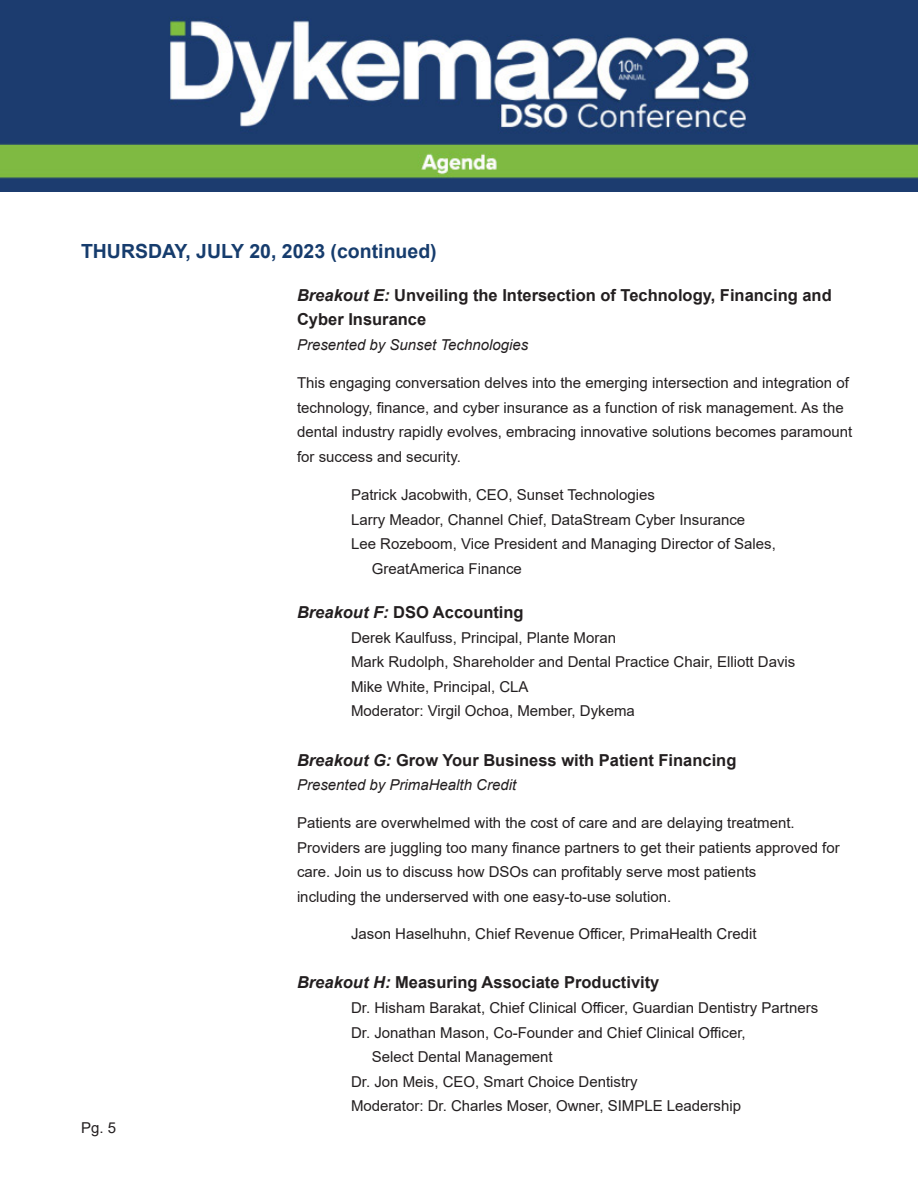
<style>
.page{position:relative;width:918px;height:1188px;background:#fff}
.page>*{position:absolute;margin:0;border:0;box-sizing:border-box;transform-origin:0 0}
.Topics_and_Times{font:700 19.5px "Arial";color:#163c6d}
.Topics_and_Times-2{font:700 16.5px/24.6px "Arial";color:#231f20}
.Panel_Descriptions{font:15px/24.6px "Arial";color:#231f20}
.Sponsors{font:15px/24.6px "Arial";color:#231f20}
.Sponsors-2{font:italic 15px "Arial";color:#231f20}
.s1{font-style:italic}
</style>
<div class="page">
<img style="left:0;top:0;width:918px;height:191px">
<p class="Topics_and_Times" style="left:81px;top:238px;width:357px">THURSDAY, JULY 20, 2023 (continued)</p>
<p class="Topics_and_Times-2" style="left:297px;top:283px;width:536px"><span class="s1">Breakout E:</span> Unveiling the Intersection of Technology, Financing and<br>Cyber Insurance</p>
<p class="Sponsors-2" style="left:297px;top:335px;width:233px">Presented by Sunset Technologies</p>
<p class="Sponsors" style="left:297px;top:371px;width:557px">This engaging conversation delves into the emerging intersection and integration of technology, finance, and cyber insurance as a function of risk management. As the dental industry rapidly evolves, embracing innovative solutions becomes paramount for success and security.</p>
<p class="Sponsors" style="left:351px;top:482px;width:306px">Patrick Jacobwith, CEO, Sunset Technologies</p>
<p class="Sponsors" style="left:351px;top:507px;width:396px">Larry Meador, Channel Chief, DataStream Cyber Insurance</p>
<p class="Sponsors" style="left:351px;top:532px;width:426px">Lee Rozeboom, Vice President and Managing Director of Sales,</p>
<p class="Sponsors" style="left:372px;top:556px;width:152px">GreatAmerica Finance</p>
<p class="Topics_and_Times-2" style="left:297px;top:600px;width:228px"><span class="s1">Breakout F:</span> DSO Accounting</p>
<p class="Panel_Descriptions" style="left:351px;top:625px;width:267px">Derek Kaulfuss, Principal, Plante Moran</p>
<p class="Panel_Descriptions" style="left:351px;top:650px;width:446px">Mark Rudolph, Shareholder and Dental Practice Chair, Elliott Davis</p>
<p class="Panel_Descriptions" style="left:351px;top:674px;width:179px">Mike White, Principal, CLA</p>
<p class="Panel_Descriptions" style="left:351px;top:699px;width:285px">Moderator: Virgil Ochoa, Member, Dykema</p>
<p class="Topics_and_Times-2" style="left:297px;top:748px;width:441px"><span class="s1">Breakout G:</span> Grow Your Business with Patient Financing</p>
<p class="Sponsors-2" style="left:297px;top:775px;width:221px">Presented by PrimaHealth Credit</p>
<p class="Panel_Descriptions" style="left:297px;top:811px;width:544px">Patients are overwhelmed with the cost of care and are delaying treatment.<br>Providers are juggling too many finance partners to get their patients approved for care. Join us to discuss how DSOs can profitably serve most patients<br>including the underserved with one easy-to-use solution.</p>
<p class="Panel_Descriptions" style="left:351px;top:922px;width:407px">Jason Haselhuhn, Chief Revenue Officer, PrimaHealth Credit</p>
<p class="Topics_and_Times-2" style="left:297px;top:971px;width:364px"><span class="s1">Breakout H:</span> Measuring Associate Productivity</p>
<p class="Panel_Descriptions" style="left:351px;top:995px;width:469px">Dr. Hisham Barakat, Chief Clinical Officer, Guardian Dentistry Partners</p>
<p class="Panel_Descriptions" style="left:372px;top:1020px;width:375px;text-indent:-21px">Dr. Jonathan Mason, Co-Founder and Chief Clinical Officer,<br>Select Dental Management</p>
<p class="Panel_Descriptions" style="left:351px;top:1069px;width:288px">Dr. Jon Meis, CEO, Smart Choice Dentistry</p>
<p class="Panel_Descriptions" style="left:351px;top:1094px;width:392px">Moderator: Dr. Charles Moser, Owner, SIMPLE Leadership</p>
<p class="Panel_Descriptions" style="left:81px;top:1115px;width:37px">Pg. 5</p>
</div>
